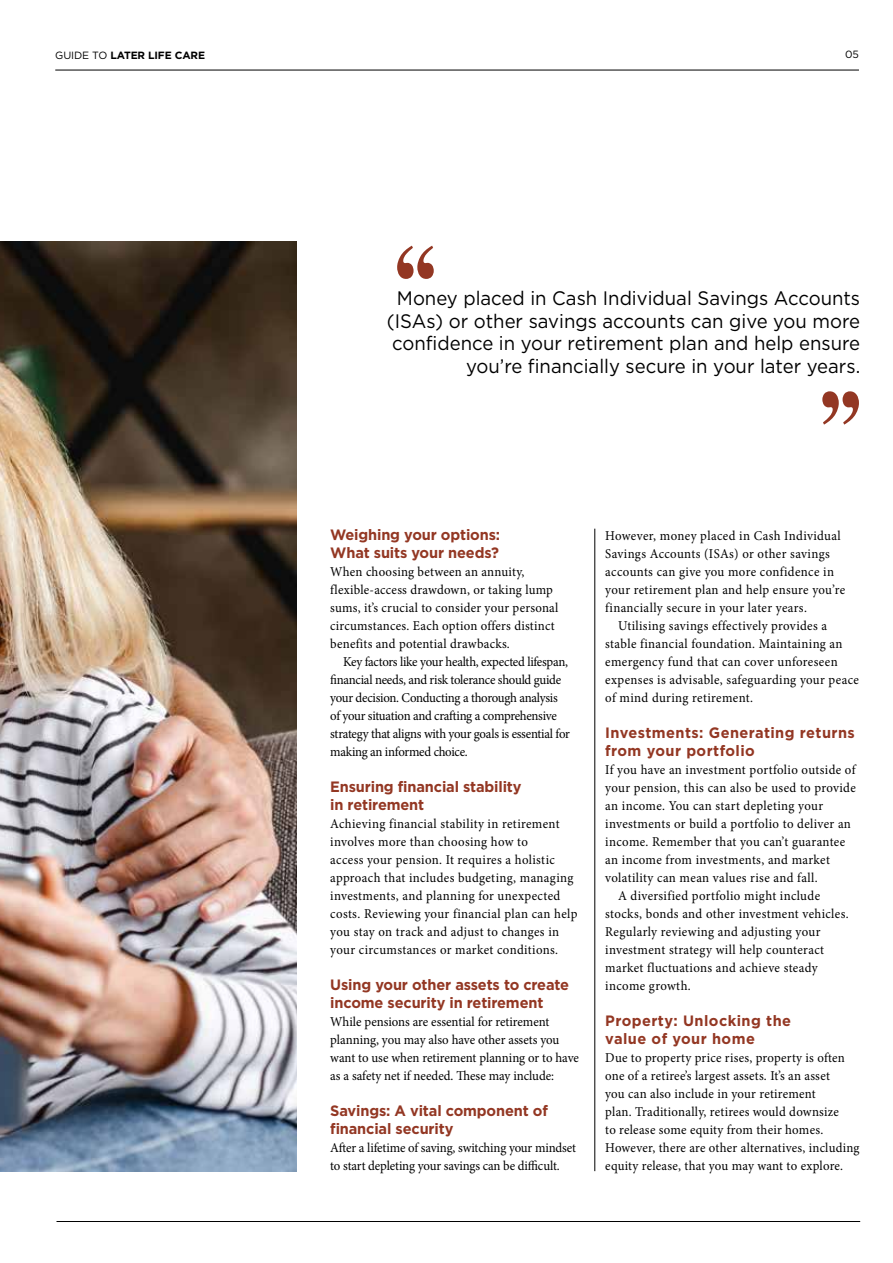
<style>
.page{position:relative;width:893px;height:1263px;background:#fff}
.page>*{position:absolute;margin:0;border:0;box-sizing:border-box;transform-origin:0 0}
.t1{font:19.5px/22.5px "Gotham HTF";color:#000;text-align:right;scale:.95 1}
.t2{font:700 15px/18px "Gotham HTF";letter-spacing:-.01em;color:#933723}
.t3{font:700 15px/18px "Gotham HTF";letter-spacing:.03em;color:#933723}
.t4{font:13.5px/18px "Minion Pro";letter-spacing:.02em;color:#000;scale:.95 1}
.t5{font:13.5px/18px "Minion Pro";letter-spacing:-.02em;color:#000;scale:.95 1}
.t6{font:13.5px/18px "Minion Pro";letter-spacing:-.005em;color:#000;scale:.95 1}
.t7{font:13.5px/18px "Minion Pro";letter-spacing:-.01em;color:#000;scale:.95 1}
.t8{font:700 10.5px "Gotham HTF";letter-spacing:-.01em;color:#000}
.t9{font:10.5px "Gotham HTF";color:#000}
.s1{font-weight:400}
</style>
<div class="page">
<hr style="left:55px;top:70px;width:804px;height:1px;background:#000">
<hr style="left:594px;top:529px;width:1px;height:642px;background:#000">
<hr style="left:57px;top:1221px;width:803px;height:1px;background:#000">
<img style="left:0;top:242px;width:296px;height:929px">
<svg style="left:397px;top:246px;width:37px;height:33px"></svg>
<svg style="left:822px;top:391px;width:37px;height:34px"></svg>
<p class="t8" style="left:55px;top:49px;width:151px"><span class="s1">GUIDE TO</span> LATER LIFE CARE</p>
<p class="t9" style="left:845px;top:49px;width:15px">05</p>
<h1 class="t1" style="left:387px;top:287px;width:500px">Money placed in Cash Individual Savings Accounts (ISAs) or other savings accounts can give you more confidence in your retirement plan and help ensure you’re financially secure in your later years.</h1>
<p class="t2" style="left:330px;top:525px;width:171px">Weighing your options:<br>What suits your needs?</p>
<p class="t4" style="left:330px;top:563px;width:242px">When choosing between an annuity, flexible-access drawdown, or taking lump sums, it’s crucial to consider your personal circumstances. Each option offers distinct benefits and potential drawbacks.</p>
<p class="t5" style="left:330px;top:653px;width:254px;text-indent:13px">Key factors like your health, expected lifespan, financial needs, and risk tolerance should guide your decision. Conducting a thorough analysis of your situation and crafting a comprehensive strategy that aligns with your goals is essential for making an informed choice.</p>
<p class="t2" style="left:330px;top:777px;width:193px">Ensuring financial stability in retirement</p>
<p class="t4" style="left:330px;top:815px;width:262px">Achieving financial stability in retirement involves more than choosing how to<br>access your pension. It requires a holistic approach that includes budgeting, managing investments, and planning for unexpected costs. Reviewing your financial plan can help you stay on track and adjust to changes in your circumstances or market conditions.</p>
<p class="t2" style="left:330px;top:975px;width:240px">Using your other assets to create income security in retirement</p>
<p class="t6" style="left:330px;top:1013px;width:263px">While pensions are essential for retirement planning, you may also have other assets you want to use when retirement planning or to have as a safety net if needed. These may include:</p>
<p class="t2" style="left:330px;top:1101px;width:219px">Savings: A vital component of financial security</p>
<p class="t7" style="left:330px;top:1139px;width:260px">After a lifetime of saving, switching your mindset to start depleting your savings can be difficult.</p>
<p class="t4" style="left:605px;top:527px;width:254px">However, money placed in Cash Individual Savings Accounts (ISAs) or other savings accounts can give you more confidence in your retirement plan and help ensure you’re financially secure in your later years.</p>
<p class="t4" style="left:605px;top:617px;width:269px;text-indent:13px">Utilising savings effectively provides a stable financial foundation. Maintaining an emergency fund that can cover unforeseen expenses is advisable, safeguarding your peace of mind during retirement.</p>
<p class="t3" style="left:605px;top:723px;width:251px">Investments: Generating returns from your portfolio</p>
<p class="t4" style="left:605px;top:761px;width:265px">If you have an investment portfolio outside of</p>
<p class="t4" style="left:605px;top:779px;width:265px">your pension, this can also be used to provide</p>
<p class="t4" style="left:605px;top:797px;width:231px">an income. You can start depleting your</p>
<p class="t4" style="left:605px;top:815px;width:260px">investments or build a portfolio to deliver an</p>
<p class="t4" style="left:605px;top:833px;width:254px">income. Remember that you can’t guarantee</p>
<p class="t4" style="left:605px;top:851px;width:238px">an income from investments, and market</p>
<p class="t4" style="left:605px;top:869px;width:225px">volatility can mean values rise and fall.</p>
<p class="t4" style="left:618px;top:887px;width:214px">A diversified portfolio might include</p>
<p class="t4" style="left:605px;top:905px;width:258px">stocks, bonds and other investment vehicles.</p>
<p class="t4" style="left:605px;top:923px;width:228px">Regularly reviewing and adjusting your</p>
<p class="t4" style="left:605px;top:941px;width:232px">investment strategy will help counteract</p>
<p class="t4" style="left:605px;top:959px;width:225px">market fluctuations and achieve steady</p>
<p class="t4" style="left:605px;top:977px;width:92px">income growth.</p>
<p class="t3" style="left:605px;top:1011px;width:187px">Property: Unlocking the value of your home</p>
<p class="t4" style="left:605px;top:1049px;width:269px">Due to property price rises, property is often one of a retiree’s largest assets. It’s an asset<br>you can also include in your retirement<br>plan. Traditionally, retirees would downsize<br>to release some equity from their homes.<br>However, there are other alternatives, including equity release, that you may want to explore.</p>
</div>
